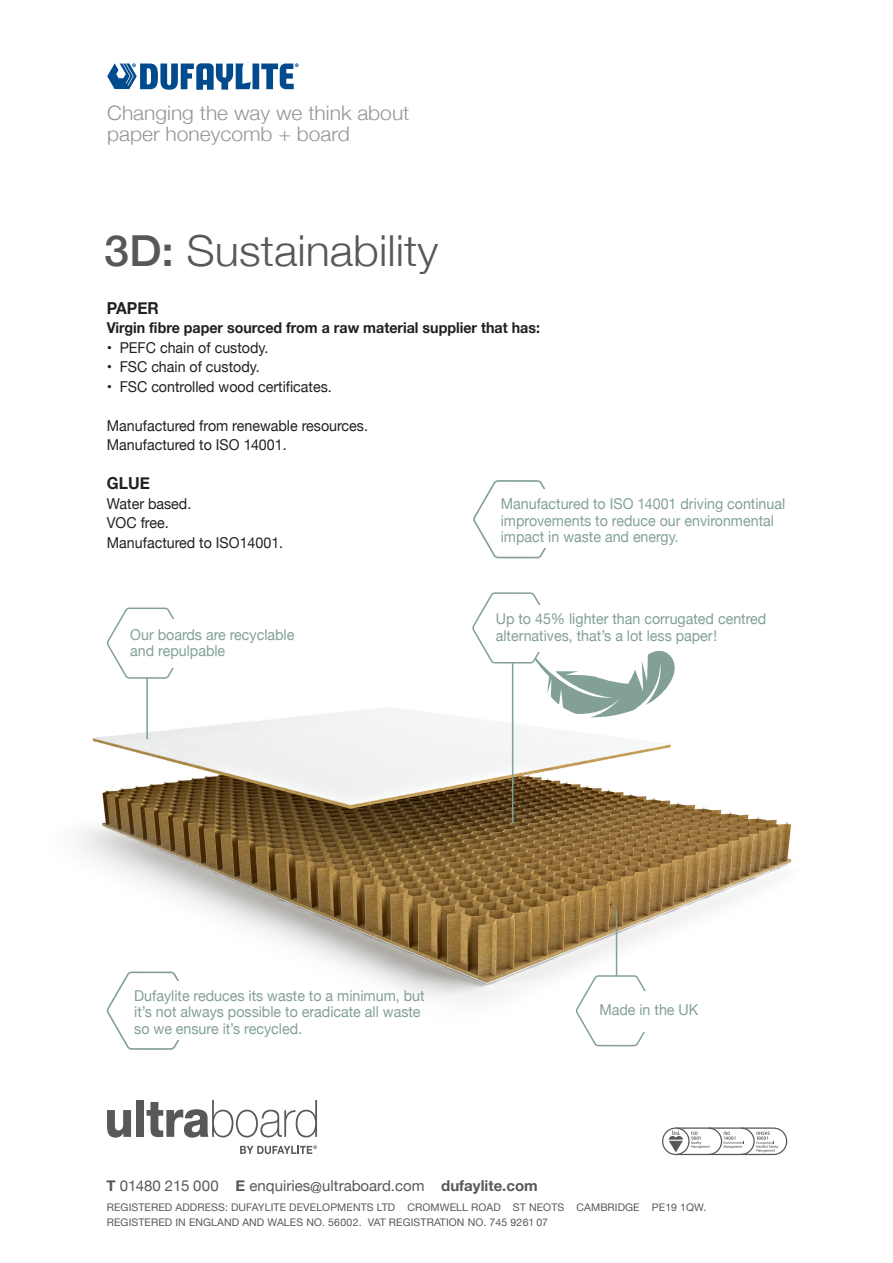
<style>
.page{position:relative;width:893px;height:1263px;background:#fff}
.page>*{position:absolute;margin:0;border:0;box-sizing:border-box;transform-origin:0 0}
.t1{font:300 42.75px "Helvetica Neue";color:#57585a;scale:1.05 1}
.t2{font:300 19.95px/21px "Helvetica Neue";color:#939598;scale:1.05 1}
.t3{font:700 16.5px "Helvetica Neue";color:#231f20;scale:.95 1}
.t4{font:15px/16.5px "Helvetica Neue";color:#82a097;scale:.95 1}
.t5{font:15px/19.5px "Helvetica Neue";color:#231f20;scale:.95 1}
.t6{font:15px "Helvetica Neue";color:#231f20}
.t7{font:700 15px "Helvetica Neue";color:#231f20;scale:.95 1}
.t8{font:15px "Helvetica Neue";color:#57585a}
.t9{font:10.5px/15px "Helvetica Neue";letter-spacing:.01em;color:#57585a}
.s1{font-weight:500}
.s2{font-weight:700}
</style>
<div class="page">
<img style="left:80px;top:707px;width:712px;height:431px">
<svg style="left:107px;top:63px;width:192px;height:27px"></svg>
<svg style="left:473px;top:480px;width:73px;height:78px"></svg>
<div style="left:503px;top:490px;width:69px;height:58px;background:#fff"></div>
<svg style="left:107px;top:971px;width:89px;height:79px"></svg>
<div style="left:137px;top:981px;width:69px;height:58px;background:#fff"></div>
<svg style="left:472px;top:592px;width:213px;height:127px"></svg>
<div style="left:498px;top:605px;width:69px;height:47px;background:#fff"></div>
<hr style="left:512px;top:662px;width:1px;height:161px;background:#82a097">
<svg style="left:662px;top:1127px;width:125px;height:28px"></svg>
<svg style="left:107px;top:1110px;width:24px;height:27px"></svg>
<div style="left:136px;top:1100px;width:8px;height:37px;background:#57585a"></div>
<svg style="left:146px;top:1100px;width:171px;height:37px"></svg>
<svg style="left:240px;top:1145px;width:77px;height:9px"></svg>
<svg style="left:107px;top:607px;width:67px;height:72px"></svg>
<div style="left:133px;top:619px;width:69px;height:49px;background:#fff"></div>
<hr style="left:146px;top:678px;width:2px;height:61px;background:#82a097">
<svg style="left:576px;top:975px;width:81px;height:71px"></svg>
<div style="left:632px;top:991px;width:24px;height:41px;background:#fff"></div>
<hr style="left:616px;top:910px;width:1px;height:65px;background:#82a097">
<h2 class="t2" style="left:107px;top:101px;width:289px">Changing the way we think about paper honeycomb + board</h2>
<h1 class="t1" style="left:104px;top:216px;width:320px"><span class="s1">3D:</span> Sustainability</h1>
<p class="t3" style="left:107px;top:295px;width:56px">PAPER</p>
<p class="t7" style="left:107px;top:316px;width:457px">Virgin fibre paper sourced from a raw material supplier that has:</p>
<p class="t6" style="left:107px;top:337px;width:163px">• PEFC chain of custody.</p>
<p class="t6" style="left:107px;top:356px;width:154px">• FSC chain of custody.</p>
<p class="t6" style="left:107px;top:376px;width:226px">• FSC controlled wood certificates.</p>
<p class="t5" style="left:107px;top:416px;width:276px">Manufactured from renewable resources.<br>Manufactured to ISO 14001.</p>
<p class="t3" style="left:107px;top:470px;width:47px">GLUE</p>
<p class="t5" style="left:107px;top:494px;width:187px">Water based.<br>VOC free.<br>Manufactured to ISO14001.</p>
<p class="t4" style="left:501px;top:497px;width:301px">Manufactured to ISO 14001 driving continual improvements to reduce our environmental impact in waste and energy.</p>
<p class="t4" style="left:130px;top:627px;width:174px">Our boards are recyclable and repulpable</p>
<p class="t4" style="left:496px;top:612px;width:286px">Up to 45% lighter than corrugated centred alternatives, that’s a lot less paper!</p>
<p class="t4" style="left:134px;top:988px;width:307px">Dufaylite reduces its waste to a minimum, but it’s not always possible to eradicate all waste so we ensure it’s recycled.</p>
<p class="t4" style="left:599px;top:1002px;width:106px">Made in the UK</p>
<p class="t8" style="left:107px;top:1175px;width:433px"><span class="s2">T</span> 01480 215 000 <span class="s2">E</span> enquiries@ultraboard.com <span class="s2">dufaylite.com</span></p>
<p class="t9" style="left:107px;top:1201px;width:601px">REGISTERED ADDRESS: DUFAYLITE DEVELOPMENTS LTD CROMWELL ROAD ST NEOTS CAMBRIDGE PE19 1QW.<br>REGISTERED IN ENGLAND AND WALES NO. 56002. VAT REGISTRATION NO. 745 9261 07</p>
</div>
